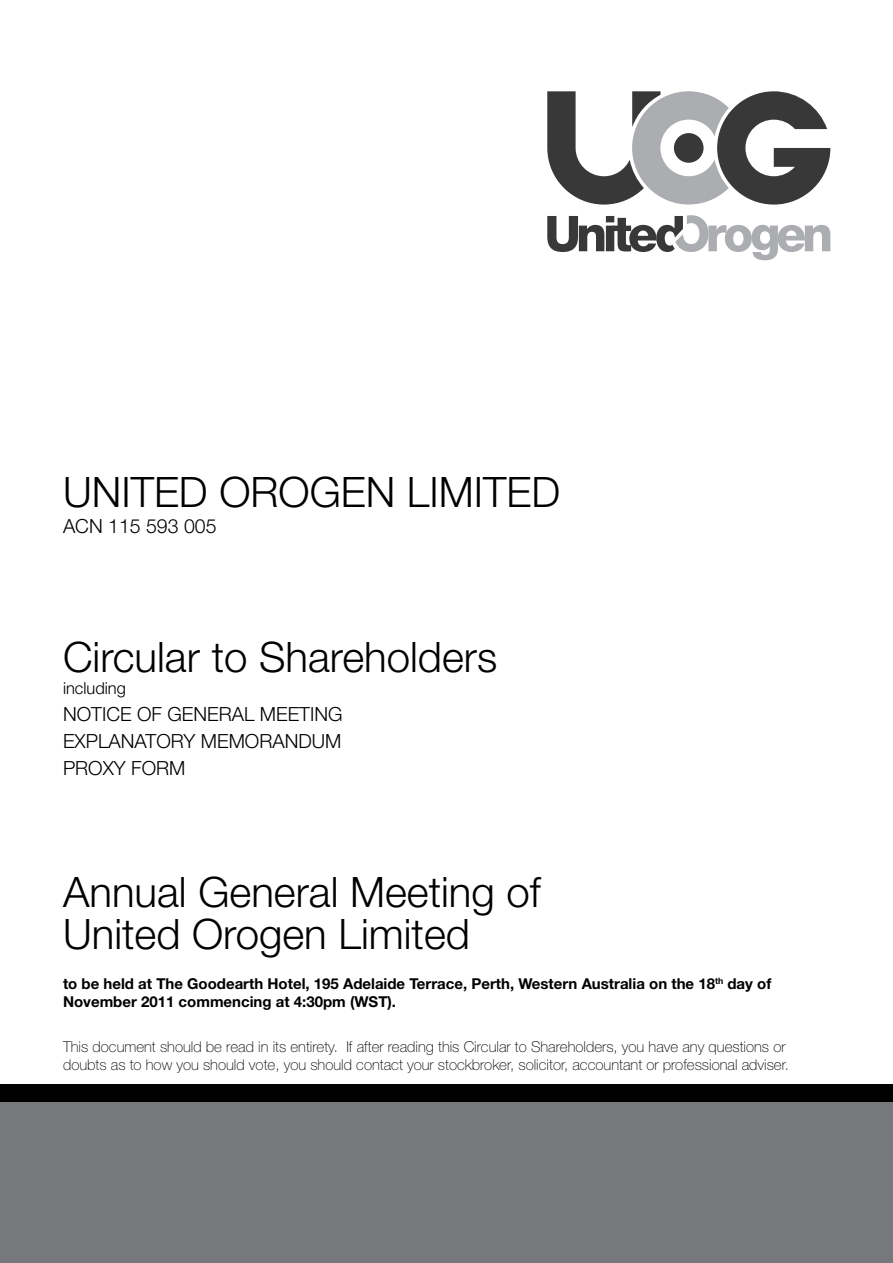
<style>
.page{position:relative;width:893px;height:1263px;background:#fff}
.page>*{position:absolute;margin:0;border:0;box-sizing:border-box;transform-origin:0 0}
.t1{font:300 42px/42px "Helvetica Neue LT Std";color:#000}
.t2{font:300 19.5px/27px "Helvetica Neue LT Std";color:#000;text-align:justify}
.t3{font:300 16.5px "Helvetica Neue LT Std";color:#000}
.t4{font:100 15px/18px "Helvetica Neue LT Std";color:#000}
.t5{font:700 15px/18px "Helvetica Neue LT Std";color:#000}
</style>
<div class="page">
<div style="left:0;top:1097px;width:893px;height:166px;background:#77787b"></div>
<div style="left:0;top:1085px;width:893px;height:17px;background:#000"></div>
<svg style="left:547px;top:215px;width:283px;height:45px"></svg>
<svg style="left:547px;top:91px;width:283px;height:114px"></svg>
<h1 class="t1" style="left:63px;top:470px;width:499px">UNITED OROGEN LIMITED</h1>
<h2 class="t2" style="left:63px;top:513px;width:155px">ACN 115 593 005</h2>
<h1 class="t1" style="left:63px;top:635px;width:436px">Circular to Shareholders</h1>
<p class="t3" style="left:63px;top:678px;width:64px">including</p>
<h2 class="t2" style="left:63px;top:700px;width:281px">NOTICE OF GENERAL MEETING EXPLANATORY MEMORANDUM PROXY FORM</h2>
<h1 class="t1" style="left:63px;top:870px;width:479px">Annual General Meeting of<br>United Orogen Limited</h1>
<p class="t5" style="left:63px;top:975px;width:710px">to be held at The Goodearth Hotel, 195 Adelaide Terrace, Perth, Western Australia on the 18<sup>th</sup> day of<br>November 2011 commencing at 4:30pm (WST).</p>
<p class="t4" style="left:63px;top:1037px;width:727px">This document should be read in its entirety. If after reading this Circular to Shareholders, you have any questions or doubts as to how you should vote, you should contact your stockbroker, solicitor, accountant or professional adviser.</p>
</div>
